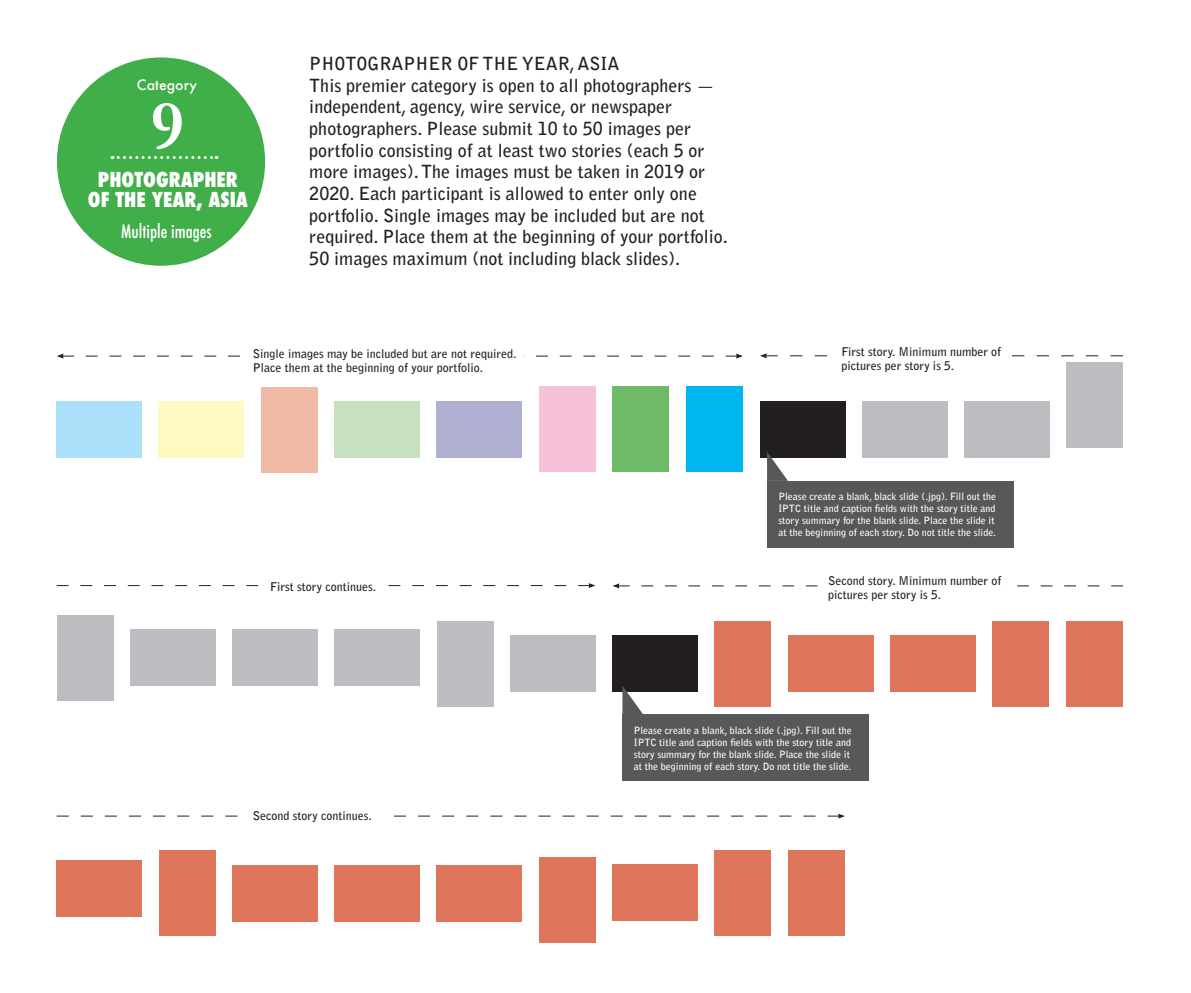
<style>
.page{position:relative;width:1191px;height:993px;background:#fff}
.page>*{position:absolute;margin:0;border:0;box-sizing:border-box;transform-origin:0 0}
.t1{font:700 70px "Garamond";color:#fff}
.t2{font:800 condensed 20px/20px "Futura";color:#fff;text-align:center}
.t3{font:700 18px/21.6px "Bell Gothic Std";color:#231f20}
.t4{font:500 condensed 18px "Futura";color:#fff}
.t5{font:500 14px "Futura";color:#fff}
.t6{font:700 12px/14.4px "Bell Gothic Std";color:#231f20}
.t7{font:700 10px/12px "Bell Gothic Std";color:#fff}
</style>
<div class="page">
<svg style="left:57px;top:353px;width:686px;height:5px"></svg>
<div style="left:159px;top:401px;width:85px;height:56px;background:#fffac1"></div>
<div style="left:261px;top:387px;width:56px;height:85px;background:#f0baa6"></div>
<div style="left:334px;top:401px;width:86px;height:57px;background:#c7e0bf"></div>
<div style="left:437px;top:401px;width:85px;height:56px;background:#afb0d2"></div>
<div style="left:539px;top:387px;width:56px;height:85px;background:#f7c1d9"></div>
<div style="left:612px;top:387px;width:57px;height:85px;background:#6eba66"></div>
<div style="left:686px;top:387px;width:57px;height:85px;background:#00b6f0"></div>
<div style="left:760px;top:401px;width:85px;height:56px;background:#231f20"></div>
<div style="left:862px;top:401px;width:85px;height:56px;background:#bcbdc0"></div>
<div style="left:57px;top:401px;width:85px;height:56px;background:#aae0f9"></div>
<div style="left:964px;top:401px;width:85px;height:56px;background:#bcbdc0"></div>
<div style="left:1066px;top:362px;width:57px;height:85px;background:#bcbdc0"></div>
<div style="left:57px;top:614px;width:56px;height:85px;background:#bcbdc0"></div>
<div style="left:130px;top:629px;width:85px;height:56px;background:#bcbdc0"></div>
<div style="left:232px;top:628px;width:85px;height:57px;background:#bcbdc0"></div>
<div style="left:334px;top:629px;width:86px;height:56px;background:#bcbdc0"></div>
<div style="left:437px;top:621px;width:56px;height:85px;background:#bcbdc0"></div>
<div style="left:510px;top:635px;width:85px;height:57px;background:#bcbdc0"></div>
<div style="left:612px;top:635px;width:85px;height:56px;background:#231f20"></div>
<div style="left:714px;top:621px;width:57px;height:85px;background:#df765c"></div>
<div style="left:788px;top:635px;width:85px;height:56px;background:#df765c"></div>
<div style="left:890px;top:634px;width:85px;height:57px;background:#df765c"></div>
<div style="left:57px;top:860px;width:85px;height:57px;background:#df765c"></div>
<div style="left:992px;top:621px;width:57px;height:85px;background:#df765c"></div>
<div style="left:1066px;top:621px;width:57px;height:85px;background:#df765c"></div>
<div style="left:159px;top:850px;width:56px;height:85px;background:#df765c"></div>
<div style="left:232px;top:864px;width:85px;height:57px;background:#df765c"></div>
<div style="left:334px;top:864px;width:86px;height:57px;background:#df765c"></div>
<div style="left:437px;top:864px;width:85px;height:57px;background:#df765c"></div>
<div style="left:539px;top:856px;width:56px;height:85px;background:#df765c"></div>
<div style="left:612px;top:864px;width:85px;height:56px;background:#df765c"></div>
<div style="left:714px;top:850px;width:57px;height:85px;background:#df765c"></div>
<div style="left:788px;top:850px;width:57px;height:85px;background:#df765c"></div>
<div style="left:247px;top:343px;width:277px;height:35px;background:#fff"></div>
<svg style="left:760px;top:353px;width:363px;height:5px"></svg>
<svg style="left:57px;top:583px;width:538px;height:5px"></svg>
<svg style="left:612px;top:583px;width:511px;height:5px"></svg>
<svg style="left:57px;top:813px;width:788px;height:5px"></svg>
<div style="left:767px;top:480px;width:246px;height:67px;background:#57585a"></div>
<svg style="left:767px;top:452px;width:21px;height:28px"></svg>
<div style="left:622px;top:714px;width:247px;height:66px;background:#57585a"></div>
<svg style="left:622px;top:686px;width:21px;height:28px"></svg>
<div style="left:835px;top:341px;width:173px;height:34px;background:#fff"></div>
<div style="left:822px;top:570px;width:191px;height:34px;background:#fff"></div>
<div style="left:264px;top:575px;width:121px;height:24px;background:#fff"></div>
<div style="left:247px;top:805px;width:138px;height:20px;background:#fff"></div>
<div style="left:57px;top:57px;width:208px;height:209px;background:#40ae49;border-radius:50%"></div>
<svg style="left:112px;top:156px;width:105px;height:3px"></svg>
<p class="t5" style="left:137px;top:75px;width:62px">Category</p>
<p class="t1" style="left:151px;top:84px;width:34px">9</p>
<p class="t2" style="left:88px;top:170px;width:161px">PHOTOGRAPHER<br>OF THE YEAR, ASIA</p>
<p class="t4" style="left:121px;top:220px;width:92px">Multiple images</p>
<p class="t3" style="left:309px;top:53px;width:420px">PHOTOGRAPHER OF THE YEAR, ASIA<br>This premier category is open to all photographers — independent, agency, wire service, or newspaper photographers. Please submit 10 to 50 images per portfolio consisting of at least two stories (each 5 or more images). The images must be taken in 2019 or 2020. Each participant is allowed to enter only one portfolio. Single images may be included but are not required. Place them at the beginning of your portfolio.<br>50 images maximum (not including black slides).</p>
<p class="t6" style="left:253px;top:346px;width:265px">Single images may be included but are not required.<br>Place them at the beginning of your portfolio.</p>
<p class="t6" style="left:270px;top:578px;width:107px">First story continues.</p>
<p class="t6" style="left:841px;top:344px;width:161px">First story. Minimum number of pictures per story is 5.</p>
<p class="t7" style="left:778px;top:490px;width:219px">Please create a blank, black slide (.jpg). Fill out the IPTC title and caption fields with the story title and story summary for the blank slide. Place the slide it at the beginning of each story. Do not title the slide.</p>
<p class="t6" style="left:828px;top:573px;width:175px">Second story. Minimum number of pictures per story is 5.</p>
<p class="t6" style="left:253px;top:808px;width:120px">Second story continues.</p>
<p class="t7" style="left:634px;top:723px;width:219px">Please create a blank, black slide (.jpg). Fill out the IPTC title and caption fields with the story title and story summary for the blank slide. Place the slide it at the beginning of each story. Do not title the slide.</p>
</div>
